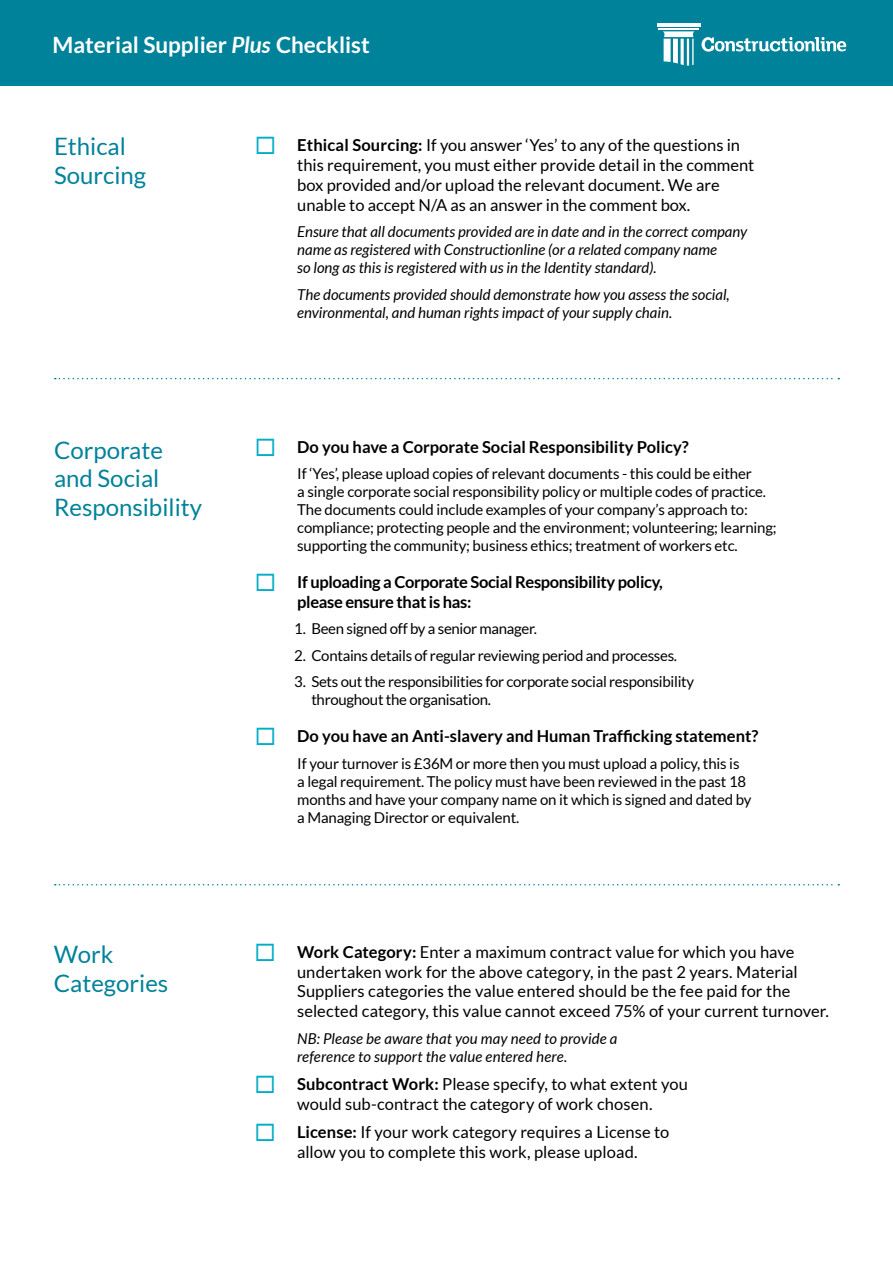
<style>
.page{position:relative;width:893px;height:1263px;background:#fff}
.page>*{position:absolute;margin:0;border:0;box-sizing:border-box;transform-origin:0 0}
.t1{font:24px/28.8px "Lato";color:#00829a}
.t2{font:700 22.5px "Lato";color:#fff}
.t3{font:16.5px/19.8px "Lato";color:#000}
.t4{font:700 16.5px/19.8px "Lato";letter-spacing:-.015em;color:#000}
.t5{font:15px/18px "Lato";letter-spacing:-.01em;color:#000}
.t6{font:italic 15px/18px "Lato";color:#000}
.s1{font-style:italic}
.s2{font-weight:700}
</style>
<div class="page">
<div style="left:0;top:0;width:893px;height:85px;background:#00829a"></div>
<hr style="left:658px;top:28px;width:41px;height:2px;background:#fff">
<hr style="left:657px;top:23px;width:44px;height:4px;background:#fff">
<svg style="left:663px;top:31px;width:32px;height:35px"></svg>
<svg style="left:701px;top:37px;width:145px;height:15px"></svg>
<svg style="left:55px;top:378px;width:784px;height:1px"></svg>
<svg style="left:55px;top:884px;width:784px;height:1px"></svg>
<h2 class="t2" style="left:52px;top:32px;width:319px">Material Supplier <span class="s1">Plus</span> Checklist</h2>
<h1 class="t1" style="left:54px;top:132px;width:94px">Ethical<br>Sourcing</h1>
<p class="t3" style="left:297px;top:135px;width:459px"><span class="s2">Ethical Sourcing:</span> If you answer ‘Yes’ to any of the questions in this requirement, you must either provide detail in the comment box provided and/or upload the relevant document. We are unable to accept N/A as an answer in the comment box.</p>
<p class="t6" style="left:297px;top:223px;width:451px">Ensure that all documents provided are in date and in the correct company name as registered with Constructionline (or a related company name<br>so long as this is registered with us in the Identity standard).</p>
<p class="t6" style="left:297px;top:286px;width:434px">The documents provided should demonstrate how you assess the social, environmental, and human rights impact of your supply chain.</p>
<h1 class="t1" style="left:54px;top:435px;width:150px">Corporate and Social<br>Responsibility</h1>
<p class="t4" style="left:297px;top:436px;width:393px">Do you have a Corporate Social Responsibility Policy?</p>
<p class="t5" style="left:297px;top:465px;width:481px">If ‘Yes’, please upload copies of relevant documents - this could be either<br>a single corporate social responsibility policy or multiple codes of practice.<br>The documents could include examples of your company’s approach to: compliance; protecting people and the environment; volunteering; learning; supporting the community; business ethics; treatment of workers etc.</p>
<p class="t4" style="left:297px;top:572px;width:367px">If uploading a Corporate Social Responsibility policy, please ensure that is has:</p>
<p class="t5" style="left:294px;top:620px;width:244px">1. Been signed off by a senior manager.</p>
<p class="t5" style="left:294px;top:646px;width:384px">2. Contains details of regular reviewing period and processes.</p>
<p class="t5" style="left:311px;top:673px;width:384px;text-indent:-17px">3. Sets out the responsibilities for corporate social responsibility throughout the organisation.</p>
<p class="t4" style="left:297px;top:726px;width:463px">Do you have an Anti-slavery and Human Trafficking statement?</p>
<p class="t5" style="left:297px;top:754px;width:456px">If your turnover is £36M or more then you must upload a policy, this is<br>a legal requirement. The policy must have been reviewed in the past 18 months and have your company name on it which is signed and dated by a Managing Director or equivalent.</p>
<h1 class="t1" style="left:54px;top:940px;width:116px">Work<br>Categories</h1>
<p class="t3" style="left:297px;top:942px;width:533px"><span class="s2">Work Category:</span> Enter a maximum contract value for which you have undertaken work for the above category, in the past 2 years. Material Suppliers categories the value entered should be the fee paid for the selected category, this value cannot exceed 75% of your current turnover.</p>
<p class="t6" style="left:297px;top:1030px;width:322px">NB: Please be aware that you may need to provide a reference to support the value entered here.</p>
<p class="t3" style="left:297px;top:1074px;width:392px"><span class="s2">Subcontract Work:</span> Please specify, to what extent you would sub-contract the category of work chosen.</p>
<p class="t3" style="left:297px;top:1122px;width:374px"><span class="s2">License:</span> If your work category requires a License to allow you to complete this work, please upload.</p>
</div>
